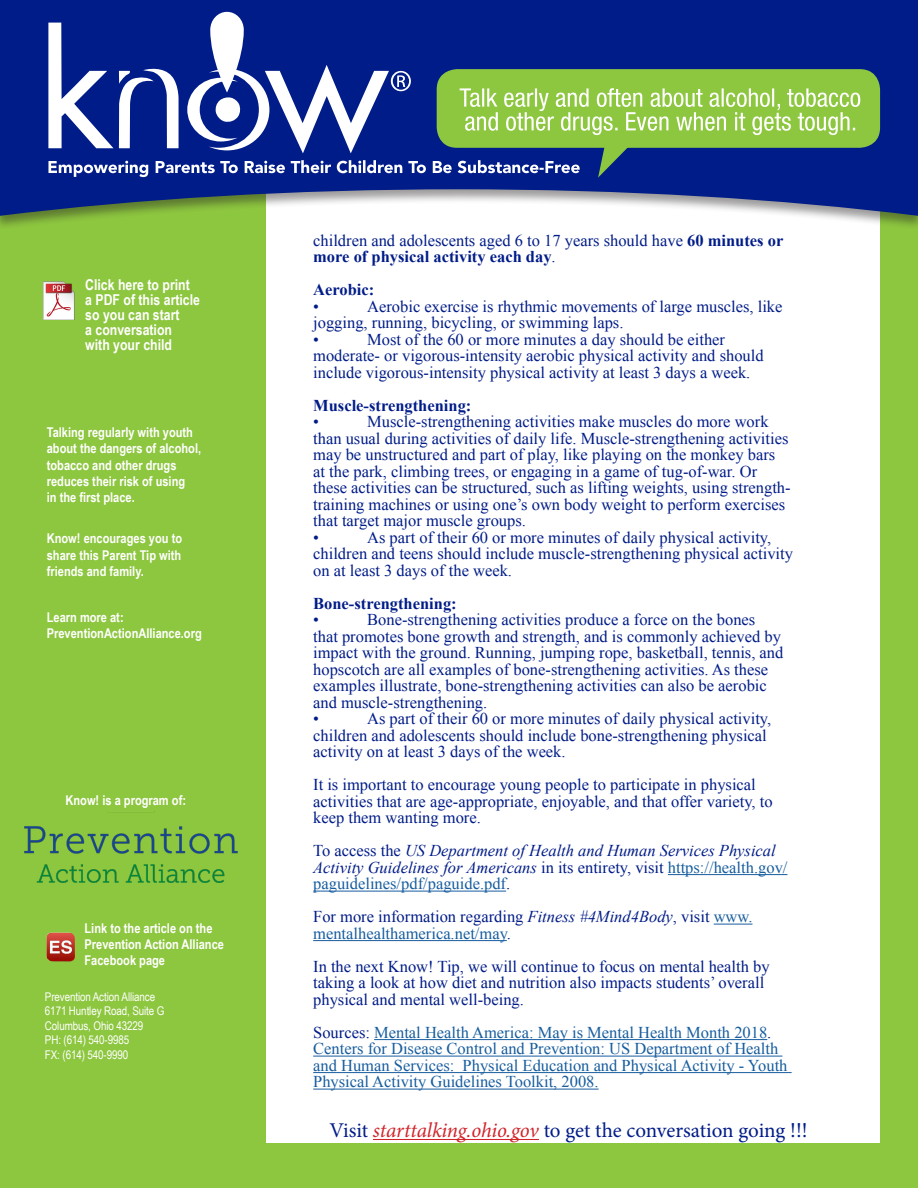
<style>
.page{position:relative;width:918px;height:1188px;background:#fff}
.page>*{position:absolute;margin:0;border:0;box-sizing:border-box;transform-origin:0 0}
.t1{font:21px "Minion Pro";letter-spacing:-.005em;color:#001c88}
.t2{font:16.5px/16.5px "Times New Roman";color:#001c88}
.t3{font:16.5px/16.5px "Times New Roman";color:#175d9e}
.t4{font:italic 16.5px/16.5px "Times New Roman";color:#001c88}
.t5{font:700 16.5px "Times New Roman";color:#001c88}
.t6{font:700 15px/15px "Arial Narrow";color:#fff}
.t7{font:700 13.5px/16.2px "Arial Narrow";color:#fff}
.t8{font:12px "Arial Narrow";letter-spacing:-.01em;color:#fff}
.s1{font-weight:700}
.s2{font-style:normal}
.s3{font-style:normal;color:#175d9e}
.s4{font-style:italic}
.s5{color:#175d9e}
.s6{color:#001c88}
.s7{font-style:italic;color:#d1232a}
</style>
<div class="page">
<div style="left:258px;top:116px;width:660px;height:1072px;background:#8dc63f"></div>
<div style="left:266px;top:153px;width:614px;height:990px;background:#fff"></div>
<div style="left:0;top:116px;width:262px;height:1072px;background:#8dc63f"></div>
<div style="left:0;top:0;width:918px;height:230px;background:#231f20;opacity:.45"></div>
<svg style="left:0;top:0;width:918px;height:216px;background:#354c95"></svg>
<div style="left:437px;top:69px;width:443px;height:79px;background:#8dc63f;border-radius:20px"></div>
<svg style="left:48px;top:12px;width:812px;height:166px"></svg>
<hr style="left:668px;top:874px;width:120px;height:1px;background:#175d9e">
<hr style="left:313px;top:891px;width:193px;height:1px;background:#175d9e">
<hr style="left:714px;top:924px;width:39px;height:1px;background:#175d9e">
<hr style="left:313px;top:940px;width:194px;height:1px;background:#175d9e">
<hr style="left:374px;top:1039px;width:393px;height:1px;background:#175d9e">
<hr style="left:313px;top:1056px;width:469px;height:1px;background:#175d9e">
<hr style="left:313px;top:1072px;width:479px;height:1px;background:#175d9e">
<hr style="left:313px;top:1089px;width:286px;height:1px;background:#175d9e">
<img style="left:24px;top:811px;width:214px;height:72px">
<img style="left:44px;top:281px;width:31px;height:39px">
<img style="left:46px;top:933px;width:29px;height:29px">
<hr style="left:373px;top:1139px;width:166px;height:1px;background:#d1232a">
<p class="t6" style="left:85px;top:277px;width:116px">Click here to print a PDF of this article so you can start<br>a conversation with your child</p>
<p class="t7" style="left:47px;top:424px;width:156px">Talking regularly with youth about the dangers of alcohol, tobacco and other drugs reduces their risk of using<br>in the first place.</p>
<p class="t7" style="left:47px;top:530px;width:137px;text-align:justify">Know! encourages you to share this Parent Tip with friends and family.</p>
<p class="t7" style="left:47px;top:608px;width:157px">Learn more at:<br>PreventionActionAlliance.org</p>
<p class="t7" style="left:65px;top:791px;width:122px">Know! is a program of:</p>
<p class="t7" style="left:85px;top:919px;width:141px">Link to the article on the<br>Prevention Action Alliance<br>Facebook page</p>
<p class="t8" style="left:45px;top:988px;width:112px">Prevention Action Alliance</p>
<p class="t8" style="left:45px;top:1002px;width:121px">6171 Huntley Road, Suite G</p>
<p class="t8" style="left:45px;top:1017px;width:100px">Columbus, Ohio 43229</p>
<p class="t8" style="left:45px;top:1031px;width:86px">PH: (614) 540-9985</p>
<p class="t8" style="left:45px;top:1046px;width:85px">FX: (614) 540-9990</p>
<p class="t2" style="left:313px;top:232px;width:472px">children and adolescents aged 6 to 17 years should have <span class="s1">60 minutes or more of physical activity each day</span>.</p>
<p class="t5" style="left:313px;top:278px;width:63px">Aerobic:</p>
<p class="t2" style="left:313px;top:298px;width:7px">•</p>
<p class="t2" style="left:313px;top:298px;width:471px;text-indent:54px">Aerobic exercise is rhythmic movements of large muscles, like jogging, running, bicycling, or swimming laps.</p>
<p class="t2" style="left:313px;top:331px;width:7px">•</p>
<p class="t2" style="left:313px;top:331px;width:452px;text-indent:54px">Most of the 60 or more minutes a day should be either moderate- or vigorous-intensity aerobic physical activity and should include vigorous-intensity physical activity at least 3 days a week.</p>
<p class="t5" style="left:313px;top:394px;width:160px">Muscle-strengthening:</p>
<p class="t2" style="left:313px;top:413px;width:7px">•</p>
<p class="t2" style="left:313px;top:413px;width:479px;text-indent:54px">Muscle-strengthening activities make muscles do more work than usual during activities of daily life. Muscle-strengthening activities may be unstructured and part of play, like playing on the monkey bars at the park, climbing trees, or engaging in a game of tug-of-war. Or these activities can be structured, such as lifting weights, using strength&shy;training machines or using one’s own body weight to perform exercises that target major muscle groups.</p>
<p class="t2" style="left:313px;top:529px;width:7px">•</p>
<p class="t2" style="left:313px;top:529px;width:481px;text-indent:54px">As part of their 60 or more minutes of daily physical activity, children and teens should include muscle-strengthening physical activity on at least 3 days of the week.</p>
<p class="t5" style="left:313px;top:592px;width:145px">Bone-strengthening:</p>
<p class="t2" style="left:313px;top:611px;width:7px">•</p>
<p class="t2" style="left:313px;top:611px;width:472px;text-indent:54px">Bone-strengthening activities produce a force on the bones that promotes bone growth and strength, and is commonly achieved by impact with the ground. Running, jumping rope, basketball, tennis, and hopscotch are all examples of bone-strengthening activities. As these examples illustrate, bone-strengthening activities can also be aerobic and muscle-strengthening.</p>
<p class="t2" style="left:313px;top:710px;width:7px">•</p>
<p class="t2" style="left:313px;top:710px;width:460px;text-indent:54px">As part of their 60 or more minutes of daily physical activity, children and adolescents should include bone-strengthening physical activity on at least 3 days of the week.</p>
<p class="t2" style="left:313px;top:776px;width:461px">It is important to encourage young people to participate in physical activities that are age-appropriate, enjoyable, and that offer variety, to keep them wanting more.</p>
<p class="t4" style="left:313px;top:842px;width:476px"><span class="s2">To access the</span> US Department of Health and Human Services Physical<br>Activity Guidelines for Americans <span class="s2">in its entirety, visit</span> <span class="s3">https://health.gov/ paguidelines/pdf/paguide.pdf</span><span class="s2">.</span></p>
<p class="t2" style="left:313px;top:908px;width:441px">For more information regarding <span class="s4">Fitness #4Mind4Body</span>, visit <span class="s5">www. mentalhealthamerica.net/may</span>.</p>
<p class="t2" style="left:313px;top:958px;width:458px">In the next Know! Tip, we will continue to focus on mental health by taking a look at how diet and nutrition also impacts students’ overall physical and mental well-being.</p>
<p class="t3" style="left:313px;top:1024px;width:476px"><span class="s6">Sources:</span> Mental Health America: May is Mental Health Month 2018<span class="s6">.<br></span>Centers for Disease Control and Prevention: US Department of Health and Human Services: Physical Education and Physical Activity - Youth Physical Activity Guidelines Toolkit, 2008.</p>
<p class="t1" style="left:329px;top:1117px;width:480px">Visit <span class="s7">starttalking.ohio.gov</span> to get the conversation going !!!</p>
</div>
